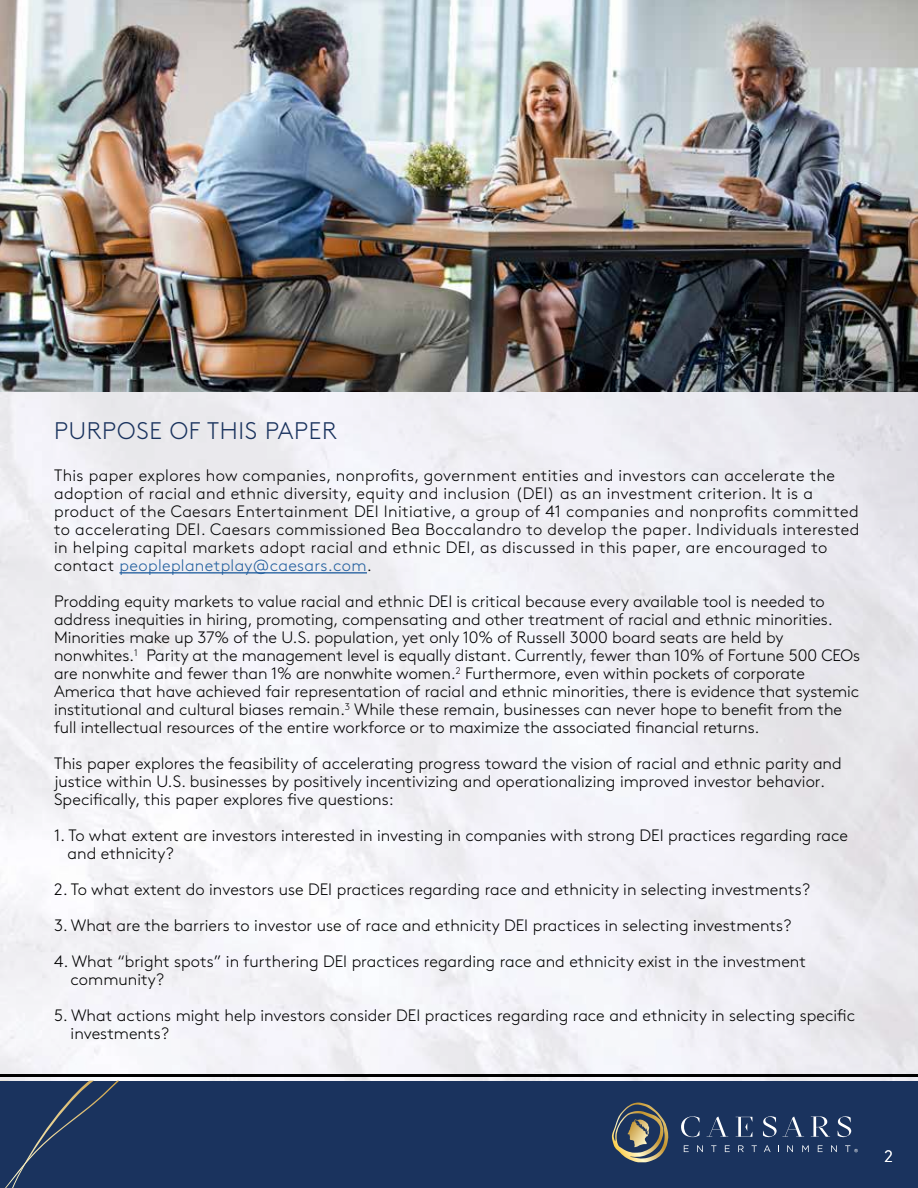
<style>
.page{position:relative;width:918px;height:1188px;background:#fff}
.page>*{position:absolute;margin:0;border:0;box-sizing:border-box;transform-origin:0 0}
.t1{font:300 24px "Brown Pro";letter-spacing:.03em;color:#1a335e}
.t2{font:300 16.5px/18px "Brown Pro";color:#000}
.t3{font:300 16.5px/18px "Brown Pro";letter-spacing:.02em;color:#000}
.t4{font:300 16.5px "Brown Pro";color:#fff}
.s1{color:#215e9e}
</style>
<div class="page">
<img style="left:0;top:392px;width:918px;height:689px">
<div style="left:0;top:1081px;width:918px;height:107px;background:#1a335e"></div>
<hr style="left:0;top:1074px;width:918px;height:2px;background:#000">
<svg style="left:5px;top:1081px;width:114px;height:107px"></svg>
<svg style="left:736px;top:1117px;width:16px;height:20px"></svg>
<svg style="left:707px;top:1116px;width:21px;height:21px"></svg>
<svg style="left:811px;top:1116px;width:19px;height:21px"></svg>
<svg style="left:763px;top:1116px;width:41px;height:21px"></svg>
<svg style="left:838px;top:1116px;width:13px;height:21px"></svg>
<svg style="left:681px;top:1116px;width:18px;height:21px"></svg>
<svg style="left:684px;top:1145px;width:5px;height:7px"></svg>
<svg style="left:697px;top:1145px;width:6px;height:7px"></svg>
<svg style="left:711px;top:1145px;width:5px;height:7px"></svg>
<svg style="left:725px;top:1145px;width:5px;height:7px"></svg>
<svg style="left:738px;top:1145px;width:6px;height:7px"></svg>
<svg style="left:752px;top:1145px;width:5px;height:7px"></svg>
<svg style="left:764px;top:1145px;width:7px;height:7px"></svg>
<svg style="left:787px;top:1145px;width:6px;height:7px"></svg>
<svg style="left:802px;top:1145px;width:7px;height:7px"></svg>
<svg style="left:818px;top:1145px;width:5px;height:7px"></svg>
<svg style="left:831px;top:1145px;width:6px;height:7px"></svg>
<svg style="left:845px;top:1145px;width:13px;height:7px"></svg>
<svg style="left:612px;top:1103px;width:57px;height:59px"></svg>
<img style="left:0;top:0;width:918px;height:392px">
<hr style="left:119px;top:572px;width:248px;height:2px;background:#215e9e">
<h1 class="t1" style="left:54px;top:413px;width:284px">PURPOSE OF THIS PAPER</h1>
<p class="t3" style="left:54px;top:465px;width:807px">This paper explores how companies, nonprofits, government entities and investors can accelerate the adoption of racial and ethnic diversity, equity and inclusion (DEI) as an investment criterion. It is a product of the Caesars Entertainment DEI Initiative, a group of 41 companies and nonprofits committed to accelerating DEI. Caesars commissioned Bea Boccalandro to develop the paper. Individuals interested in helping capital markets adopt racial and ethnic DEI, as discussed in this paper, are encouraged to contact <span class="s1">peopleplanetplay@caesars.com</span>.</p>
<p class="t2" style="left:54px;top:591px;width:808px">Prodding equity markets to value racial and ethnic DEI is critical because every available tool is needed to address inequities in hiring, promoting, compensating and other treatment of racial and ethnic minorities.<br>Minorities make up 37% of the U.S. population, yet only 10% of Russell 3000 board seats are held by nonwhites.<sup>1</sup> Parity at the management level is equally distant. Currently, fewer than 10% of Fortune 500 CEOs are nonwhite and fewer than 1% are nonwhite women.<sup>2</sup> Furthermore, even within pockets of corporate America that have achieved fair representation of racial and ethnic minorities, there is evidence that systemic institutional and cultural biases remain.<sup>3</sup> While these remain, businesses can never hope to benefit from the full intellectual resources of the entire workforce or to maximize the associated financial returns.</p>
<p class="t2" style="left:54px;top:753px;width:789px">This paper explores the feasibility of accelerating progress toward the vision of racial and ethnic parity and justice within U.S. businesses by positively incentivizing and operationalizing improved investor behavior.<br>Specifically, this paper explores five questions:</p>
<p class="t2" style="left:68px;top:825px;width:782px;text-indent:-13px">1. To what extent are investors interested in investing in companies with strong DEI practices regarding race and ethnicity?</p>
<p class="t2" style="left:54px;top:879px;width:757px">2. To what extent do investors use DEI practices regarding race and ethnicity in selecting investments?</p>
<p class="t2" style="left:54px;top:915px;width:739px">3. What are the barriers to investor use of race and ethnicity DEI practices in selecting investments?</p>
<p class="t2" style="left:71px;top:951px;width:737px;text-indent:-16px">4. What “bright spots” in furthering DEI practices regarding race and ethnicity exist in the investment community?</p>
<p class="t2" style="left:71px;top:1005px;width:786px;text-indent:-16px">5. What actions might help investors consider DEI practices regarding race and ethnicity in selecting specific investments?</p>
<p class="t4" style="left:885px;top:1144px;width:10px">2</p>
</div>
